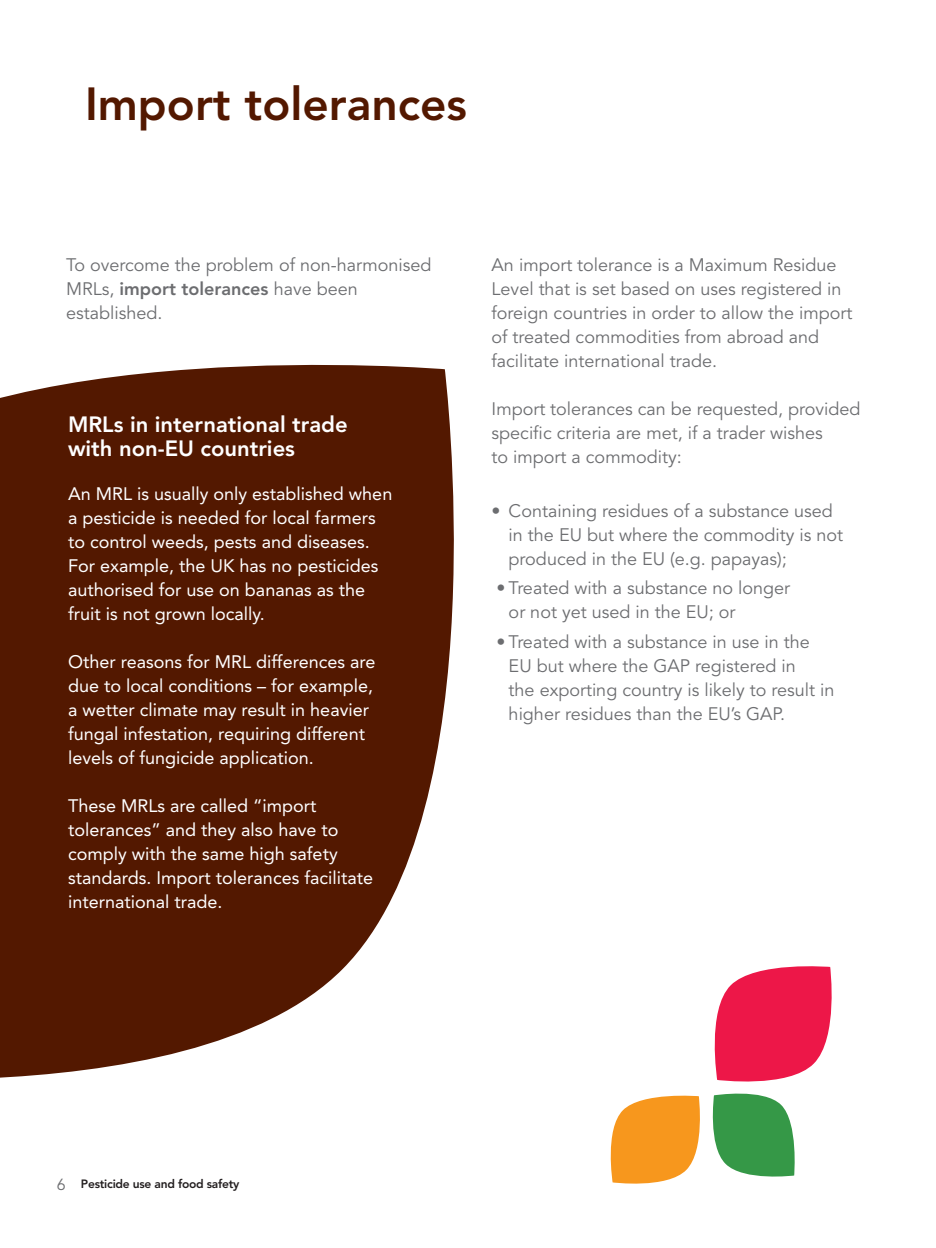
<style>
.page{position:relative;width:936px;height:1248px;background:#fff}
.page>*{position:absolute;margin:0;border:0;box-sizing:border-box;transform-origin:0 0}
.t1{font:800 46px "Avenir LT Std";color:#531800}
.t2{font:800 22px/24px "Avenir LT Std";color:#fff}
.t3{font:18px/24px "Avenir LT Std";color:#6c6d70}
.t4{font:18px/24px "Avenir LT Std";color:#fff}
.t5{font:800 12px "Avenir LT Std";letter-spacing:-.02em;color:#231f20}
.s1{font-weight:800}
.s2{font-weight:400;font-size:16px;color:#6c6d70}
</style>
<div class="page">
<svg style="left:0;top:364px;width:454px;height:714px;background:#68341f"></svg>
<svg style="left:610px;top:966px;width:222px;height:218px"></svg>
<h1 class="t1" style="left:85px;top:77px;width:383px">Import tolerances</h1>
<p class="t3" style="left:66px;top:253px;width:367px">To overcome the problem of non-harmonised<br>MRLs, <span class="s1">import tolerances</span> have been established.</p>
<p class="t3" style="left:491px;top:253px;width:362px">An import tolerance is a Maximum Residue Level that is set based on uses registered in foreign countries in order to allow the import of treated commodities from abroad and facilitate international trade.</p>
<p class="t3" style="left:491px;top:397px;width:370px">Import tolerances can be requested, provided specific criteria are met, if a trader wishes<br>to import a commodity:</p>
<p class="t3" style="left:508px;top:499px;width:336px;text-indent:-17px">• Containing residues of a substance used in the EU but where the commodity is not produced in the EU (e.g. papayas);</p>
<p class="t3" style="left:508px;top:576px;width:283px;text-indent:-12px">• Treated with a substance no longer or not yet used in the EU; or</p>
<p class="t3" style="left:508px;top:630px;width:327px;text-indent:-12px">• Treated with a substance in use in the EU but where the GAP registered in<br>the exporting country is likely to result in higher residues than the EU’s GAP.</p>
<p class="t2" style="left:68px;top:412px;width:281px">MRLs in international trade with non-EU countries</p>
<p class="t4" style="left:68px;top:482px;width:326px">An MRL is usually only established when a pesticide is needed for local farmers to control weeds, pests and diseases.<br>For example, the UK has no pesticides authorised for use on bananas as the fruit is not grown locally.</p>
<p class="t4" style="left:68px;top:650px;width:309px">Other reasons for MRL differences are due to local conditions – for example, a wetter climate may result in heavier fungal infestation, requiring different levels of fungicide application.</p>
<p class="t4" style="left:68px;top:794px;width:306px">These MRLs are called “import tolerances” and they also have to comply with the same high safety standards. Import tolerances facilitate international trade.</p>
<p class="t5" style="left:57px;top:1176px;width:184px"><span class="s2">6</span> Pesticide use and food safety</p>
</div>
